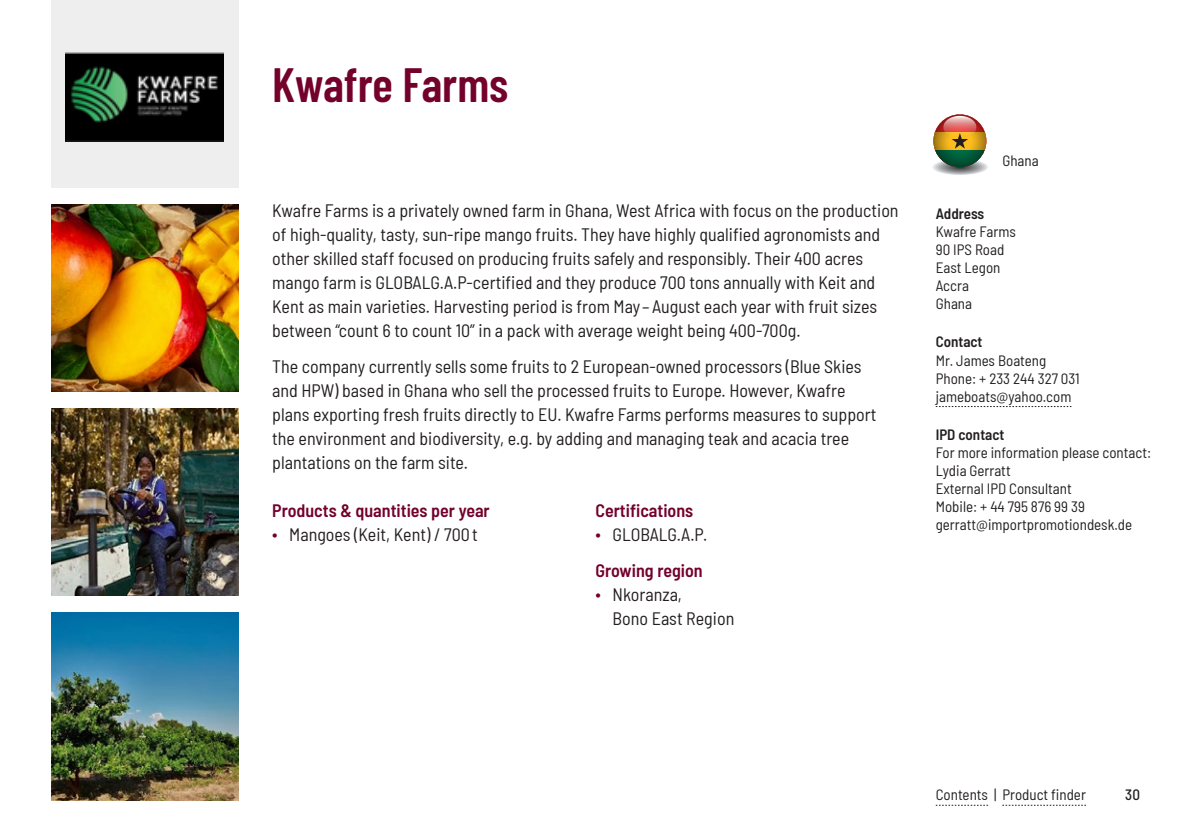
<style>
.page{position:relative;width:1191px;height:840px;background:#fff}
.page>*{position:absolute;margin:0;border:0;box-sizing:border-box;transform-origin:0 0}
.t1{font:600 48px "Barlow Condensed";color:#73012b}
.t2{font:semi-condensed 18px/24px "Barlow";color:#231f20}
.t3{font:600 semi-condensed 18px/24px "Barlow";color:#73012b}
.t4{font:semi-condensed 15px/18px "Barlow";color:#231f20}
.t5{font:600 semi-condensed 15px "Barlow";color:#231f20}
.t6{font:500 semi-condensed 15px "Barlow";color:#231f20}
.s1{font-weight:400}
.s2{font-weight:400;color:#231f20}
</style>
<div class="page">
<svg style="left:935px;top:804px;width:53px;height:1px"></svg>
<svg style="left:1002px;top:804px;width:84px;height:1px"></svg>
<img style="left:51px;top:408px;width:187px;height:187px">
<img style="left:51px;top:204px;width:187px;height:187px">
<div style="left:51px;top:0;width:187px;height:187px;background:#eeeeef"></div>
<svg style="left:935px;top:406px;width:136px;height:1px"></svg>
<svg style="left:933px;top:164px;width:55px;height:11px"></svg>
<svg style="left:933px;top:150px;width:53px;height:17px"></svg>
<svg style="left:933px;top:114px;width:53px;height:53px"></svg>
<svg style="left:943px;top:116px;width:33px;height:33px"></svg>
<img style="left:51px;top:612px;width:187px;height:187px">
<img style="left:66px;top:52px;width:158px;height:89px">
<h1 class="t1" style="left:272px;top:50px;width:238px">Kwafre Farms</h1>
<p class="t2" style="left:272px;top:197px;width:628px">Kwafre Farms is a privately owned farm in Ghana, West Africa with focus on the production of high-quality, tasty, sun-ripe mango fruits. They have highly qualified agronomists and other skilled staff focused on producing fruits safely and responsibly. Their 400 acres mango farm is GLOBALG.A.P-certified and they produce 700 tons annually with Keit and Kent as main varieties. Harvesting period is from May – August each year with fruit sizes between “count 6 to count 10” in a pack with average weight being 400-700g.</p>
<p class="t2" style="left:272px;top:353px;width:606px">The company currently sells some fruits to 2 European-owned processors (Blue Skies and HPW) based in Ghana who sell the processed fruits to Europe. However, Kwafre plans exporting fresh fruits directly to EU. Kwafre Farms performs measures to support the environment and biodiversity, e.g. by adding and managing teak and acacia tree plantations on the farm site.</p>
<p class="t3" style="left:272px;top:497px;width:219px">Products &amp; quantities per year <span class="s1">∙</span> <span class="s2">Mangoes (Keit, Kent) / 700t</span></p>
<p class="t3" style="left:595px;top:497px;width:113px">Certifications<br><span class="s1">∙</span> <span class="s2">GLOBALG.A.P.</span></p>
<p class="t3" style="left:595px;top:557px;width:109px">Growing region <span class="s1">∙</span> <span class="s2">Nkoranza,</span></p>
<p class="t2" style="left:612px;top:605px;width:123px">Bono East Region</p>
<p class="t4" style="left:1002px;top:150px;width:38px">Ghana</p>
<p class="t5" style="left:935px;top:203px;width:50px">Address</p>
<p class="t4" style="left:935px;top:222px;width:82px">Kwafre Farms<br>90 IPS Road<br>East Legon<br>Accra<br>Ghana</p>
<p class="t5" style="left:935px;top:331px;width:48px">Contact</p>
<p class="t4" style="left:935px;top:350px;width:145px">Mr. James Boateng<br>Phone: + 233 244 327 031 jameboats@yahoo.com</p>
<p class="t5" style="left:935px;top:423px;width:70px">IPD contact</p>
<p class="t4" style="left:935px;top:442px;width:217px">For more information please contact:<br>Lydia Gerratt<br>External IPD Consultant<br>Mobile: + 44 795 876 99 39 gerratt@importpromotiondesk.de</p>
<p class="t4" style="left:935px;top:784px;width:152px">Contents | Product finder</p>
<p class="t6" style="left:1125px;top:783px;width:16px">30</p>
</div>
